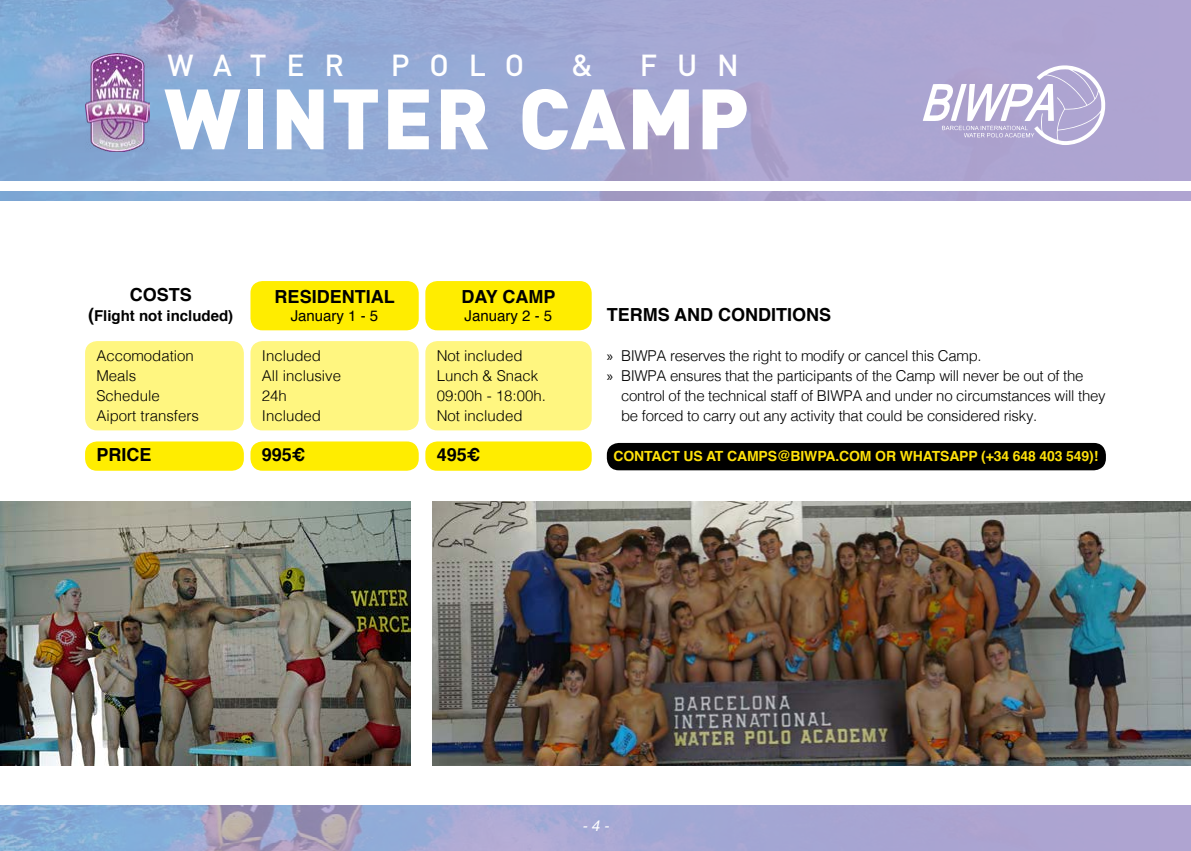
<style>
.page{position:relative;width:1191px;height:851px;background:#fff}
.page>*{position:absolute;margin:0;border:0;box-sizing:border-box;transform-origin:0 0}
.t1{font:900 84px "DIN Pro";letter-spacing:.02em;color:#fff}
.t2{font:500 30px "DIN Pro";letter-spacing:.66em;color:#fff}
.t3{font:700 18px "Helvetica";color:#000}
.t4{font:300 15px "Helvetica";letter-spacing:-.02em;color:#000}
.t5{font:300 15px/20px "Helvetica";color:#000}
.t6{font:15px "Helvetica";color:#000}
.t7{font:700 15px "Helvetica";color:#000}
.t8{font:italic 15px "Helvetica";color:#fff}
.t9{font:700 14px "Helvetica";letter-spacing:-.01em;color:#fee10b}
.s1{font-size:18px}
.s2{font-family:"Myriad Pro";font-weight:400}
</style>
<div class="page">
<div style="left:250px;top:281px;width:169px;height:49px;background:#ffed00;border-radius:12px"></div>
<div style="left:425px;top:281px;width:166px;height:49px;background:#ffed00;border-radius:12px"></div>
<div style="left:607px;top:443px;width:499px;height:27px;background:#000;border-radius:12px"></div>
<div style="left:85px;top:441px;width:159px;height:29px;background:#ffed00;border-radius:12px"></div>
<div style="left:425px;top:441px;width:166px;height:29px;background:#ffed00;border-radius:12px"></div>
<div style="left:85px;top:341px;width:159px;height:89px;background:#fff680;border-radius:12px"></div>
<div style="left:250px;top:341px;width:169px;height:89px;background:#fff680;border-radius:12px"></div>
<div style="left:250px;top:441px;width:169px;height:29px;background:#ffed00;border-radius:12px"></div>
<div style="left:425px;top:341px;width:166px;height:89px;background:#fff680;border-radius:12px"></div>
<img style="left:0;top:501px;width:410px;height:264px">
<img style="left:433px;top:501px;width:758px;height:264px">
<svg style="left:0;top:805px;width:1191px;height:45px;background:#a0a6cf"></svg>
<svg style="left:0;top:0;width:1191px;height:201px;background:#9da7d2"></svg>
<svg style="left:922px;top:65px;width:184px;height:80px"></svg>
<div style="left:0;top:181px;width:1191px;height:9px;background:#fff"></div>
<img style="left:85px;top:54px;width:64px;height:97px">
<h2 class="t2" style="left:168px;top:45px;width:178px">WATER</h2>
<h2 class="t2" style="left:391px;top:45px;width:135px">POLO</h2>
<h2 class="t2" style="left:571px;top:45px;width:23px">&amp;</h2>
<h2 class="t2" style="left:640px;top:45px;width:101px">FUN</h2>
<h1 class="t1" style="left:164px;top:62px;width:586px">WINTER CAMP</h1>
<p class="t3" style="left:130px;top:280px;width:64px">COSTS</p>
<p class="t7" style="left:88px;top:303px;width:147px"><span class="s1">(</span>Flight not included)</p>
<p class="t3" style="left:275px;top:282px;width:122px">RESIDENTIAL</p>
<p class="t6" style="left:291px;top:304px;width:89px">January 1 - 5</p>
<p class="t3" style="left:461px;top:282px;width:96px">DAY CAMP</p>
<p class="t6" style="left:464px;top:304px;width:89px">January 2 - 5</p>
<p class="t5" style="left:96px;top:344px;width:104px">Accomodation<br>Meals<br>Schedule<br>Aiport transfers</p>
<p class="t5" style="left:262px;top:344px;width:81px">Included<br>All inclusive<br>24h<br>Included</p>
<p class="t5" style="left:437px;top:344px;width:111px">Not included<br>Lunch &amp; Snack<br>09:00h - 18:00h.<br>Not included</p>
<p class="t3" style="left:96px;top:440px;width:57px">PRICE</p>
<p class="t3" style="left:262px;top:440px;width:45px">995€</p>
<p class="t3" style="left:437px;top:440px;width:45px">495€</p>
<p class="t3" style="left:607px;top:300px;width:226px">TERMS AND CONDITIONS</p>
<p class="t4" style="left:607px;top:343px;width:376px"><span class="s2">»</span> BIWPA reserves the right to modify or cancel this Camp.</p>
<p class="t4" style="left:607px;top:363px;width:478px"><span class="s2">»</span> BIWPA ensures that the participants of the Camp will never be out of the</p>
<p class="t4" style="left:621px;top:383px;width:486px">control of the technical staff of BIWPA and under no circumstances will they</p>
<p class="t4" style="left:621px;top:403px;width:418px">be forced to carry out any activity that could be considered risky.</p>
<p class="t9" style="left:613px;top:445px;width:486px">CONTACT US AT CAMPS@BIWPA.COM OR WHATSAPP (+34 648 403 549)!</p>
<p class="t8" style="left:582px;top:814px;width:28px">- 4 -</p>
</div>
